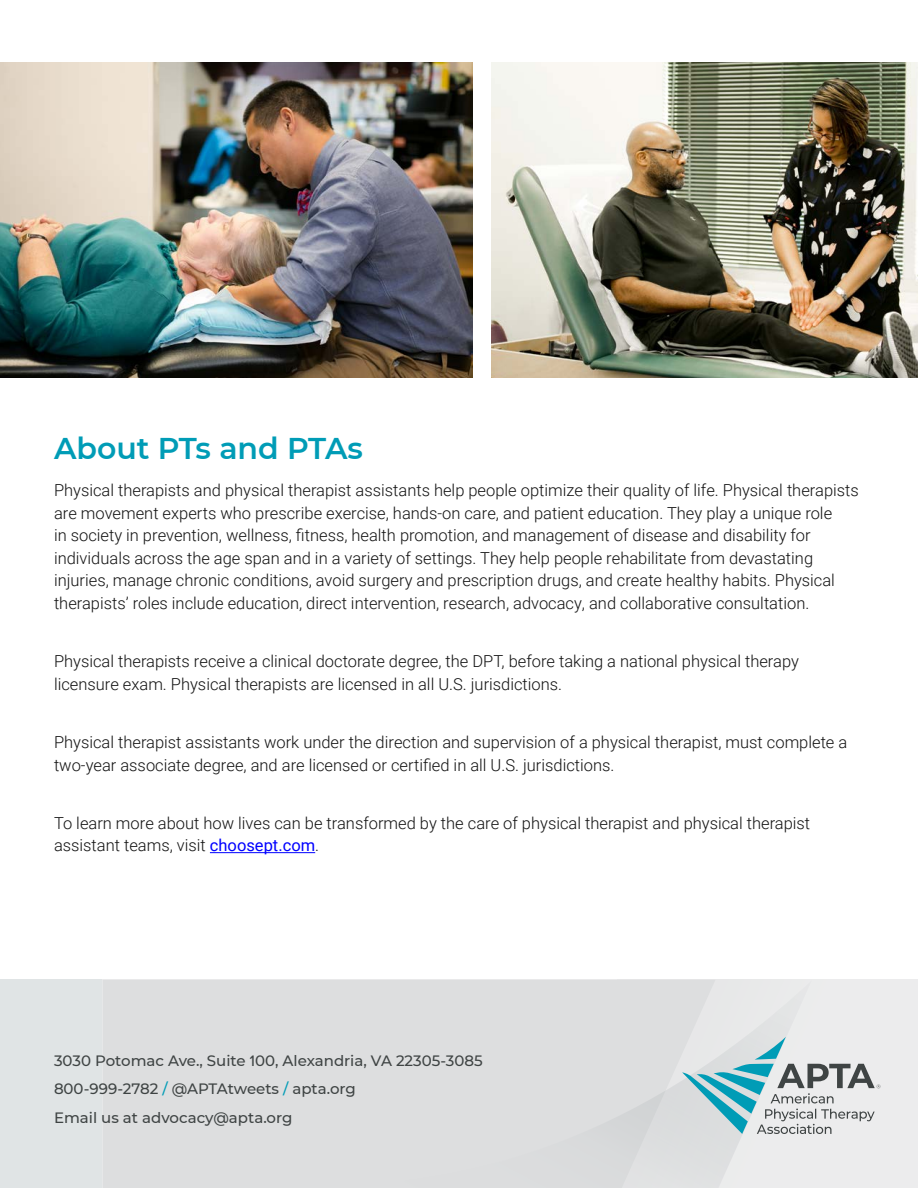
<style>
.page{position:relative;width:918px;height:1188px;background:#fff}
.page>*{position:absolute;margin:0;border:0;box-sizing:border-box;transform-origin:0 0}
.t1{font:600 30px "APTA Sans";color:#009cb6}
.Paragraph_Style_1{font:300 16.5px/22.5px "Roboto";color:#121212}
.t2{font:500 15px "APTA Sans";color:#3f4444}
.s1{font-weight:400;color:#00f}
.s2{color:#009cb6}
</style>
<div class="page">
<div style="left:0;top:980px;width:918px;height:208px;background:#e0e4e5"></div>
<div style="left:103px;top:980px;width:815px;height:208px;background:#ececed"></div>
<div style="left:103px;top:980px;width:239px;height:208px;background:#dddedf"></div>
<svg style="left:342px;top:980px;width:444px;height:208px"></svg>
<hr style="left:210px;top:852px;width:105px;height:1px;background:#00f">
<svg style="left:682px;top:1037px;width:198px;height:97px"></svg>
<img style="left:491px;top:63px;width:427px;height:315px">
<img style="left:0;top:63px;width:472px;height:315px">
<p class="t1" style="left:54px;top:427px;width:310px">About PTs and PTAs</p>
<p class="Paragraph_Style_1" style="left:54px;top:478px;width:806px">Physical therapists and physical therapist assistants help people optimize their quality of life. Physical therapists are movement experts who prescribe exercise, hands-on care, and patient education. They play a unique role<br>in society in prevention, wellness, fitness, health promotion, and management of disease and disability for individuals across the age span and in a variety of settings. They help people rehabilitate from devastating injuries, manage chronic conditions, avoid surgery and prescription drugs, and create healthy habits. Physical therapists’ roles include education, direct intervention, research, advocacy, and collaborative consultation.</p>
<p class="Paragraph_Style_1" style="left:54px;top:649px;width:747px">Physical therapists receive a clinical doctorate degree, the DPT, before taking a national physical therapy licensure exam. Physical therapists are licensed in all U.S. jurisdictions.</p>
<p class="Paragraph_Style_1" style="left:54px;top:730px;width:795px">Physical therapist assistants work under the direction and supervision of a physical therapist, must complete a two-year associate degree, and are licensed or certified in all U.S. jurisdictions.</p>
<p class="Paragraph_Style_1" style="left:54px;top:811px;width:758px">To learn more about how lives can be transformed by the care of physical therapist and physical therapist assistant teams, visit <span class="s1">choosept.com</span>.</p>
<p class="t2" style="left:54px;top:1050px;width:430px">3030 Potomac Ave., Suite 100, Alexandria, VA 22305-3085</p>
<p class="t2" style="left:54px;top:1079px;width:303px">800-999-2782 <span class="s2">/</span> @APTAtweets <span class="s2">/</span> apta.org</p>
<p class="t2" style="left:54px;top:1107px;width:240px">Email us at advocacy@apta.org</p>
</div>
